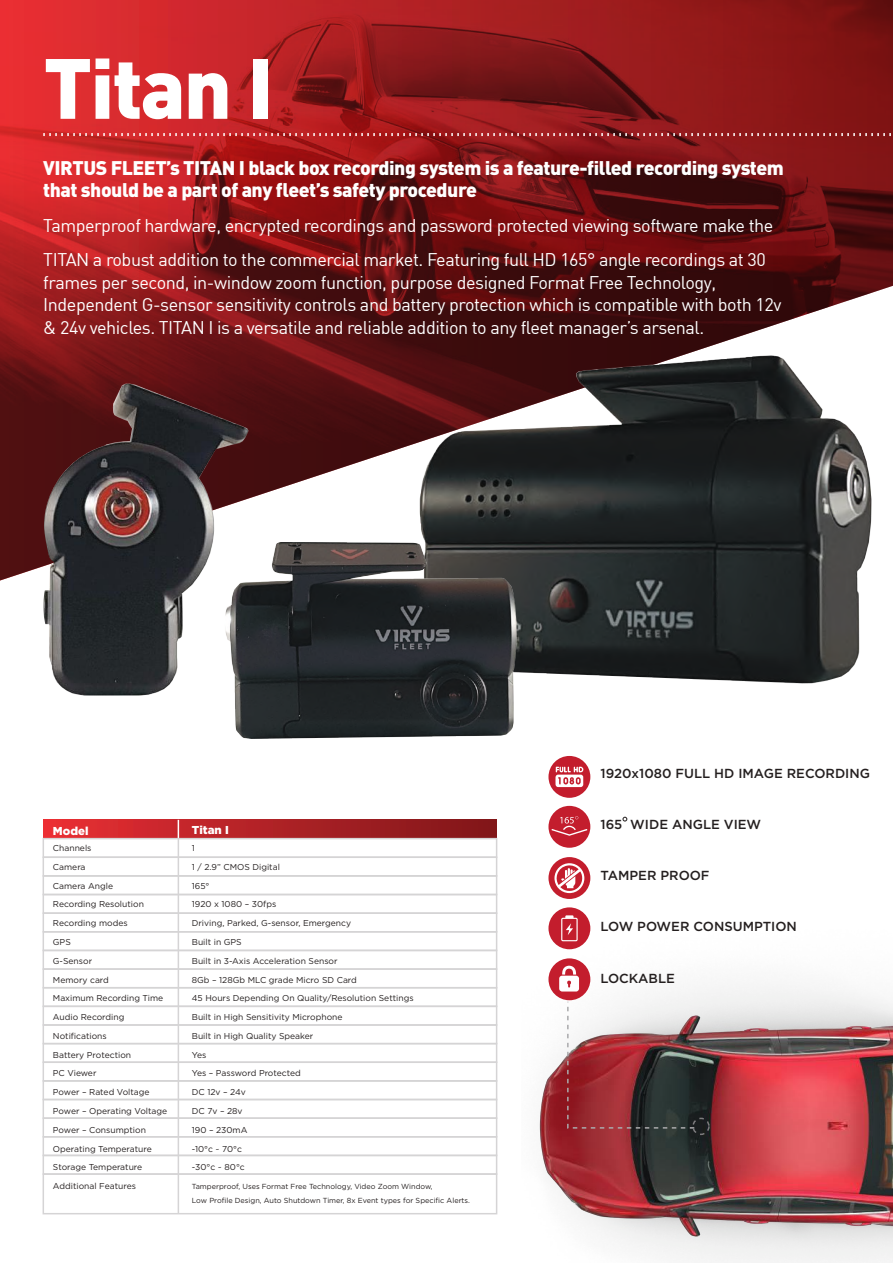
<style>
.page{position:relative;width:893px;height:1263px;background:#fff}
.page>*{position:absolute;margin:0;border:0;box-sizing:border-box;transform-origin:0 0}
.t1{font:900 84px "DIN Pro";letter-spacing:-.025em;color:#fff}
.t2{font:900 19.5px/22.5px "DIN Pro";letter-spacing:-.025em;color:#fff}
.t3{font:18px/22.5px "DIN";letter-spacing:-.025em;color:#fff}
.t4{font:500 13.05px "Gotham";color:#241f1f}
.t5{font:900 11.4px "Gotham";color:#fff}
.t6{font:8.55px/18.8px "Gotham";color:#241f1f}
.t7{font:7.35px/13.5px "Gotham";color:#241f1f}
</style>
<div class="page">
<svg style="left:0;top:0;width:893px;height:581px;background:#892123"></svg>
<svg style="left:43px;top:133px;width:850px;height:3px;background:#bb5355"></svg>
<img style="left:539px;top:929px;width:354px;height:334px">
<div style="left:548px;top:756px;width:42px;height:42px;background:#c31d2d;border-radius:50%"></div>
<div style="left:548px;top:806px;width:42px;height:42px;background:#c31d2d;border-radius:50%"></div>
<div style="left:548px;top:857px;width:42px;height:42px;background:#c31d2d;border-radius:50%"></div>
<div style="left:548px;top:907px;width:42px;height:42px;background:#c31d2d;border-radius:50%"></div>
<div style="left:548px;top:958px;width:42px;height:42px;background:#c31d2d;border-radius:50%"></div>
<svg style="left:555px;top:766px;width:28px;height:21px"></svg>
<svg style="left:561px;top:915px;width:17px;height:26px"></svg>
<svg style="left:623px;top:817px;width:4px;height:4px"></svg>
<svg style="left:559px;top:966px;width:20px;height:25px"></svg>
<svg style="left:554px;top:863px;width:30px;height:30px"></svg>
<svg style="left:551px;top:816px;width:36px;height:20px"></svg>
<svg style="left:566px;top:1000px;width:130px;height:129px"></svg>
<div style="left:692px;top:1118px;width:18px;height:17px;border:2px dashed #7d7c7e;border-radius:50%"></div>
<img style="left:410px;top:337px;width:483px;height:347px">
<img style="left:235px;top:542px;width:282px;height:197px">
<div style="left:43px;top:820px;width:454px;height:19px;background:linear-gradient(to right,#e82f35,#7d1619)"></div>
<svg style="left:178px;top:820px;width:1px;height:18px"></svg>
<div style="left:43px;top:838px;width:454px;height:20px;border:2px solid #d5d4d5"></div>
<div style="left:43px;top:856px;width:454px;height:21px;border:2px solid #d5d4d5"></div>
<div style="left:43px;top:875px;width:454px;height:20px;border:2px solid #d5d4d5"></div>
<div style="left:43px;top:894px;width:454px;height:20px;border:2px solid #d5d4d5"></div>
<div style="left:43px;top:912px;width:454px;height:20px;border:2px solid #d5d4d5"></div>
<div style="left:43px;top:931px;width:454px;height:20px;border:2px solid #d5d4d5"></div>
<div style="left:43px;top:950px;width:454px;height:20px;border:2px solid #d5d4d5"></div>
<div style="left:43px;top:968px;width:454px;height:20px;border:2px solid #d5d4d5"></div>
<div style="left:43px;top:987px;width:454px;height:20px;border:2px solid #d5d4d5"></div>
<div style="left:43px;top:1005px;width:454px;height:21px;border:2px solid #d5d4d5"></div>
<div style="left:43px;top:1080px;width:454px;height:20px;border:2px solid #d5d4d5"></div>
<div style="left:43px;top:1099px;width:454px;height:20px;border:2px solid #d5d4d5"></div>
<div style="left:43px;top:1117px;width:454px;height:20px;border:2px solid #d5d4d5"></div>
<div style="left:43px;top:1136px;width:454px;height:20px;border:2px solid #d5d4d5"></div>
<div style="left:43px;top:1155px;width:454px;height:20px;border:2px solid #d5d4d5"></div>
<div style="left:43px;top:1173px;width:454px;height:41px;border:2px solid #d5d4d5"></div>
<hr style="left:178px;top:839px;width:1px;height:375px;background:#d5d4d5">
<div style="left:43px;top:1024px;width:454px;height:20px;border:2px solid #d5d4d5"></div>
<div style="left:43px;top:1043px;width:454px;height:20px;border:2px solid #d5d4d5"></div>
<img style="left:43px;top:383px;width:206px;height:313px">
<h1 class="t1" style="left:43px;top:31px;width:232px">Titan I</h1>
<h2 class="t2" style="left:43px;top:155px;width:742px">VIRTUS FLEET’s TITAN I black box recording system is a feature-filled recording system that should be a part of any fleet’s safety procedure</h2>
<h3 class="t3" style="left:43px;top:207px;width:732px;line-height:34.5px">Tamperproof hardware, encrypted recordings and password protected viewing software make the<br>TITAN a robust addition to the commercial market. Featuring full HD 165° angle recordings at 30</h3>
<p class="t3" style="left:43px;top:270px;width:740px">frames per second, in-window zoom function, purpose designed Format Free Technology,<br>Independent G-sensor sensitivity controls and battery protection which is compatible with both 12v &amp; 24v vehicles. TITAN I is a versatile and reliable addition to any fleet manager’s arsenal.</p>
<h3 class="t5" style="left:53px;top:824px;width:37px">Model</h3>
<h3 class="t5" style="left:192px;top:823px;width:38px">Titan I</h3>
<p class="t6" style="left:192px;top:838px;width:223px">1<br>1 / 2.9” CMOS Digital<br>165°<br>1920 x 1080 – 30fps<br>Driving, Parked, G-sensor, Emergency<br>Built in GPS<br>Built in 3-Axis Acceleration Sensor<br>8Gb – 128Gb MLC grade Micro SD Card<br>45 Hours Depending On Quality/Resolution Settings<br>Built in High Sensitivity Microphone<br>Built in High Quality Speaker<br>Yes<br>Yes – Password Protected<br>DC 12v – 24v<br>DC 7v – 28v<br>190 – 230mA<br>-10°c ~ 70°c<br>-30°c ~ 80°c</p>
<p class="t7" style="left:192px;top:1180px;width:280px">Tamperproof, Uses Format Free Technology, Video Zoom Window,<br>Low Profile Design, Auto Shutdown Timer, 8x Event types for Specific Alerts.</p>
<p class="t6" style="left:53px;top:838px;width:116px">Channels<br>Camera<br>Camera Angle<br>Recording Resolution<br>Recording modes<br>GPS<br>G-Sensor<br>Memory card<br>Maximum Recording Time<br>Audio Recording<br>Notifications<br>Battery Protection<br>PC Viewer<br>Power – Rated Voltage<br>Power – Operating Voltage<br>Power – Consumption<br>Operating Temperature<br>Storage Temperature<br>Additional Features</p>
<h3 class="t4" style="left:600px;top:764px;width:271px">1920x1080 FULL HD IMAGE RECORDING</h3>
<h3 class="t4" style="left:600px;top:816px;width:162px">165 WIDE ANGLE VIEW</h3>
<h3 class="t4" style="left:600px;top:867px;width:111px">TAMPER PROOF</h3>
<h3 class="t4" style="left:600px;top:918px;width:198px">LOW POWER CONSUMPTION</h3>
<h3 class="t4" style="left:600px;top:969px;width:76px">LOCKABLE</h3>
</div>
